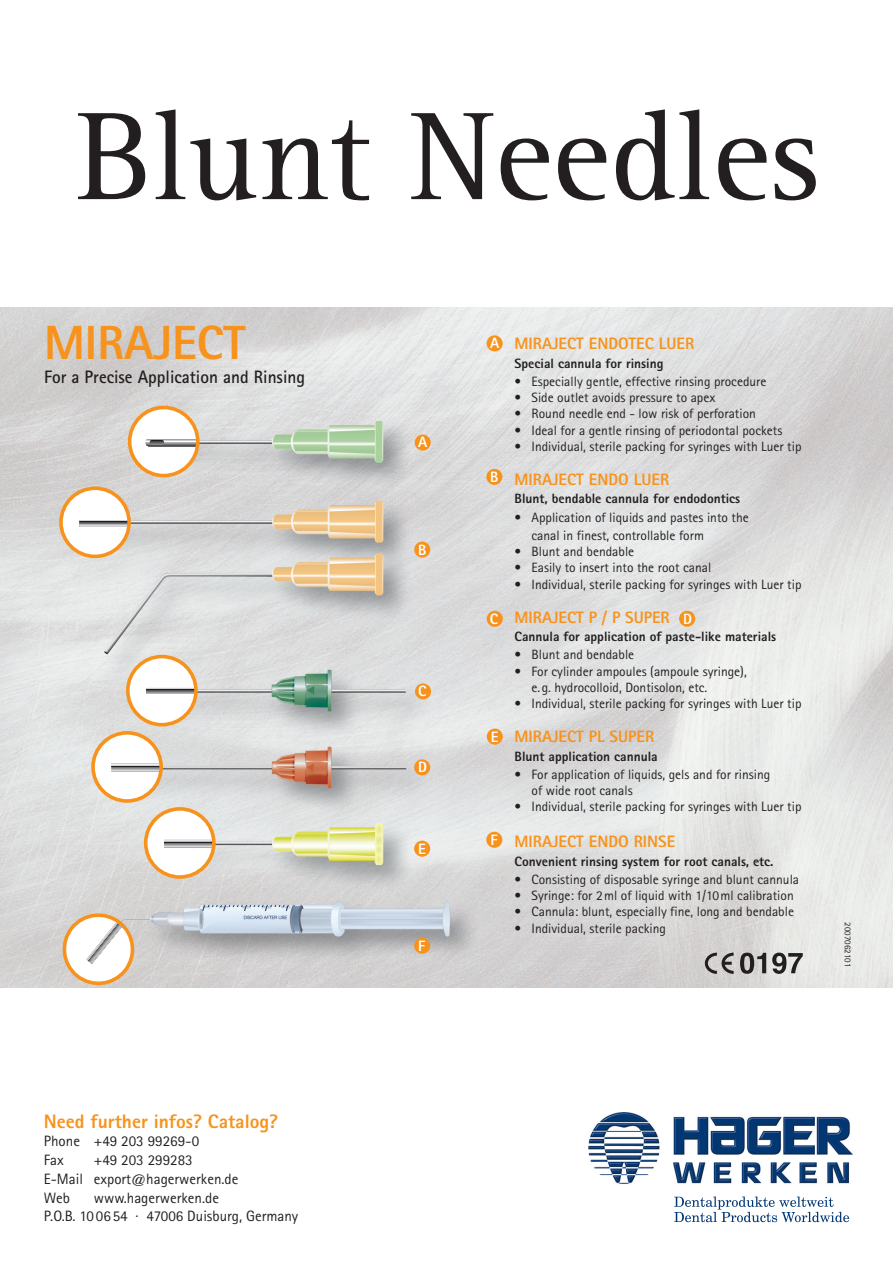
<style>
.page{position:relative;width:893px;height:1262px;background:#fff}
.page>*{position:absolute;margin:0;border:0;box-sizing:border-box;transform-origin:0 0}
.t1{font:129px "Rotis Serif";color:#231f20}
.t2{font:800 48px "Rotis Sans Serif";color:#f7931d}
.t3{font:800 19.5px "Rotis Sans Serif";color:#f7931d}
.t4{font:700 18px "Rotis Sans Serif";color:#231f20;scale:.96 1}
.t5{font:800 16.5px "Rotis Sans Serif";color:#f7931d}
.t6{font:15px/18.8px "Rotis Sans Serif";color:#231f20}
.t7{font:800 15px "Rotis Sans Serif";color:#fff}
.t8{font:13.5px/16.2px "Rotis Sans Serif";color:#231f20}
.t9{font:800 13.5px "Rotis Sans Serif";color:#231f20}
.t10{font:9px "Rotis Sans Serif";color:#231f20}
</style>
<div class="page">
<img style="left:0;top:307px;width:893px;height:680px">
<svg style="left:674px;top:1196px;width:175px;height:26px"></svg>
<img style="left:589px;top:1112px;width:263px;height:72px">
<div style="left:130px;top:407px;width:68px;height:69px;background:#fff;border-radius:50%"></div>
<hr style="left:145px;top:439px;width:53px;height:1px;background:#a0a1a5">
<hr style="left:145px;top:442px;width:53px;height:1px;background:#b5b6ba">
<hr style="left:145px;top:443px;width:53px;height:1px;background:#939598">
<hr style="left:145px;top:444px;width:53px;height:1px;background:#737477">
<hr style="left:145px;top:445px;width:53px;height:1px;background:#505052">
<hr style="left:145px;top:446px;width:53px;height:1px;background:#231f20">
<svg style="left:146px;top:439px;width:49px;height:6px"></svg>
<div style="left:128px;top:406px;width:72px;height:71px;border:4px solid #f7931d;border-radius:50%"></div>
<div style="left:61px;top:488px;width:68px;height:68px;background:#fff;border-radius:50%"></div>
<hr style="left:79px;top:520px;width:50px;height:1px;background:#cdced0">
<hr style="left:79px;top:525px;width:50px;height:1px;background:#d8d9db">
<hr style="left:79px;top:524px;width:50px;height:1px;background:#b5b6ba">
<hr style="left:79px;top:523px;width:50px;height:1px;background:#737477">
<hr style="left:79px;top:522px;width:50px;height:1px;background:#505052">
<hr style="left:79px;top:521px;width:50px;height:1px;background:#231f20">
<div style="left:59px;top:486px;width:72px;height:72px;border:4px solid #f7931d;border-radius:50%"></div>
<svg style="left:60px;top:908px;width:80px;height:80px"></svg>
<div style="left:128px;top:656px;width:68px;height:69px;background:#fff;border-radius:50%"></div>
<hr style="left:146px;top:688px;width:50px;height:1px;background:#e4e5e7">
<hr style="left:146px;top:693px;width:50px;height:1px;background:#d8d9db">
<hr style="left:146px;top:692px;width:50px;height:1px;background:#939598">
<hr style="left:146px;top:691px;width:50px;height:1px;background:#737477">
<hr style="left:146px;top:690px;width:50px;height:1px;background:#505052">
<hr style="left:146px;top:689px;width:50px;height:1px;background:#231f20">
<div style="left:126px;top:655px;width:72px;height:71px;border:4px solid #f7931d;border-radius:50%"></div>
<div style="left:93px;top:733px;width:68px;height:68px;background:#fff;border-radius:50%"></div>
<hr style="left:111px;top:763px;width:50px;height:2px;background:#a0a1a5">
<svg style="left:111px;top:764px;width:47px;height:2px"></svg>
<hr style="left:111px;top:770px;width:50px;height:1px;background:#d8d9db">
<hr style="left:111px;top:769px;width:50px;height:1px;background:#b5b6ba">
<hr style="left:111px;top:768px;width:50px;height:1px;background:#939598">
<hr style="left:111px;top:767px;width:50px;height:1px;background:#737477">
<hr style="left:111px;top:766px;width:50px;height:1px;background:#231f20">
<div style="left:91px;top:731px;width:72px;height:72px;border:4px solid #f7931d;border-radius:50%"></div>
<div style="left:146px;top:809px;width:68px;height:68px;background:#fff;border-radius:50%"></div>
<hr style="left:164px;top:839px;width:50px;height:2px;background:#a0a1a5">
<hr style="left:164px;top:841px;width:50px;height:1px;background:#b6b7bb">
<hr style="left:164px;top:840px;width:50px;height:1px;background:#fff">
<hr style="left:164px;top:846px;width:50px;height:1px;background:#d8d9db">
<hr style="left:164px;top:845px;width:50px;height:1px;background:#b5b6ba">
<hr style="left:164px;top:844px;width:50px;height:1px;background:#939598">
<hr style="left:164px;top:843px;width:50px;height:1px;background:#737477">
<hr style="left:164px;top:842px;width:50px;height:1px;background:#231f20">
<div style="left:144px;top:807px;width:72px;height:72px;border:4px solid #f7931d;border-radius:50%"></div>
<div style="left:487px;top:335px;width:16px;height:16px;background:#f7931d;border-radius:50%"></div>
<div style="left:487px;top:611px;width:16px;height:16px;background:#f7931d;border-radius:50%"></div>
<div style="left:486px;top:469px;width:16px;height:16px;background:#f7931d;border-radius:50%"></div>
<div style="left:486px;top:832px;width:16px;height:16px;background:#f7931d;border-radius:50%"></div>
<div style="left:415px;top:434px;width:16px;height:17px;background:#f7931d;border-radius:50%"></div>
<div style="left:414px;top:759px;width:16px;height:16px;background:#f7931d;border-radius:50%"></div>
<div style="left:415px;top:683px;width:16px;height:16px;background:#f7931d;border-radius:50%"></div>
<div style="left:414px;top:541px;width:16px;height:17px;background:#f7931d;border-radius:50%"></div>
<div style="left:414px;top:938px;width:16px;height:16px;background:#f7931d;border-radius:50%"></div>
<div style="left:414px;top:840px;width:16px;height:17px;background:#f7931d;border-radius:50%"></div>
<div style="left:487px;top:728px;width:16px;height:17px;background:#f7931d;border-radius:50%"></div>
<div style="left:679px;top:611px;width:16px;height:16px;background:#f7931d;border-radius:50%"></div>
<svg style="left:705px;top:952px;width:29px;height:22px"></svg>
<svg style="left:740px;top:952px;width:26px;height:22px"></svg>
<svg style="left:772px;top:952px;width:31px;height:22px"></svg>
<h1 class="t1" style="left:76px;top:109px;width:745px">Blunt Needles</h1>
<h2 class="t2" style="left:44px;top:326px;width:203px">MIRAJECT</h2>
<h3 class="t4" style="left:44px;top:370px;width:273px">For a Precise Application and Rinsing</h3>
<p class="t7" style="left:418px;top:437px;width:11px">A</p>
<p class="t7" style="left:418px;top:544px;width:10px">B</p>
<p class="t7" style="left:418px;top:686px;width:10px">C</p>
<p class="t7" style="left:418px;top:762px;width:10px">D</p>
<p class="t7" style="left:418px;top:843px;width:9px">E</p>
<p class="t7" style="left:418px;top:940px;width:9px">F</p>
<p class="t7" style="left:490px;top:337px;width:11px">A</p>
<p class="t7" style="left:490px;top:472px;width:10px">B</p>
<p class="t7" style="left:490px;top:613px;width:10px">C</p>
<p class="t7" style="left:491px;top:731px;width:9px">E</p>
<p class="t7" style="left:490px;top:834px;width:9px">F</p>
<p class="t5" style="left:515px;top:338px;width:181px">MIRAJECT ENDOTEC LUER</p>
<p class="t9" style="left:515px;top:358px;width:150px">Special cannula for rinsing</p>
<p class="t8" style="left:515px;top:375px;width:253px">• Especially gentle, effective rinsing procedure</p>
<p class="t8" style="left:515px;top:391px;width:202px">• Side outlet avoids pressure to apex</p>
<p class="t8" style="left:515px;top:407px;width:243px">• Round needle end - low risk of perforation</p>
<p class="t8" style="left:515px;top:423px;width:269px">• Ideal for a gentle rinsing of periodontal pockets</p>
<p class="t8" style="left:515px;top:439px;width:288px">• Individual, sterile packing for syringes with Luer tip</p>
<p class="t5" style="left:515px;top:473px;width:156px">MIRAJECT ENDO LUER</p>
<p class="t9" style="left:515px;top:494px;width:227px">Blunt, bendable cannula for endodontics</p>
<p class="t8" style="left:532px;top:509px;width:219px;line-height:18.3px;text-indent:-17px">• Application of liquids and pastes into the canal in finest, controllable form</p>
<p class="t8" style="left:515px;top:545px;width:121px">• Blunt and bendable</p>
<p class="t8" style="left:515px;top:561px;width:198px">• Easily to insert into the root canal</p>
<p class="t8" style="left:515px;top:577px;width:288px">• Individual, sterile packing for syringes with Luer tip</p>
<p class="t5" style="left:515px;top:611px;width:157px">MIRAJECT P / P SUPER</p>
<p class="t9" style="left:515px;top:632px;width:263px">Cannula for application of paste-like materials</p>
<p class="t8" style="left:515px;top:648px;width:121px">• Blunt and bendable</p>
<p class="t8" style="left:532px;top:664px;width:217px;text-indent:-17px">• For cylinder ampoules (ampoule syringe), e.g. hydrocolloid, Dontisolon, etc.</p>
<p class="t8" style="left:515px;top:697px;width:288px">• Individual, sterile packing for syringes with Luer tip</p>
<p class="t5" style="left:515px;top:731px;width:141px">MIRAJECT PL SUPER</p>
<p class="t9" style="left:515px;top:751px;width:145px">Blunt application cannula</p>
<p class="t8" style="left:532px;top:767px;width:240px;text-indent:-17px">• For application of liquids, gels and for rinsing of wide root canals</p>
<p class="t8" style="left:515px;top:800px;width:288px">• Individual, sterile packing for syringes with Luer tip</p>
<p class="t5" style="left:515px;top:836px;width:162px">MIRAJECT ENDO RINSE</p>
<p class="t9" style="left:515px;top:856px;width:260px">Convenient rinsing system for root canals, etc.</p>
<p class="t8" style="left:515px;top:872px;width:286px">• Consisting of disposable syringe and blunt cannula</p>
<p class="t8" style="left:515px;top:889px;width:281px">• Syringe: for 2ml of liquid with 1/10ml calibration</p>
<p class="t8" style="left:515px;top:905px;width:281px">• Cannula: blunt, especially fine, long and bendable</p>
<p class="t8" style="left:515px;top:921px;width:153px">• Individual, sterile packing</p>
<p class="t7" style="left:683px;top:613px;width:10px">D</p>
<p class="t10" style="left:851px;top:922px;width:46px;rotate:90deg">2007062101</p>
<h3 class="t3" style="left:44px;top:1114px;width:236px">Need further infos? Catalog?</h3>
<p class="t6" style="left:44px;top:1133px;width:157px">Phone +49 203 99269-0<br>Fax</p>
<p class="t6" style="left:44px;top:1152px;width:196px;text-indent:50px">+49 203 299283<br>E-Mail export@hagerwerken.de<br>Web</p>
<p class="t6" style="left:44px;top:1189px;width:256px;text-indent:50px">www.hagerwerken.de<br>P.O.B. 10 06 54 · 47006 Duisburg, Germany</p>
</div>
